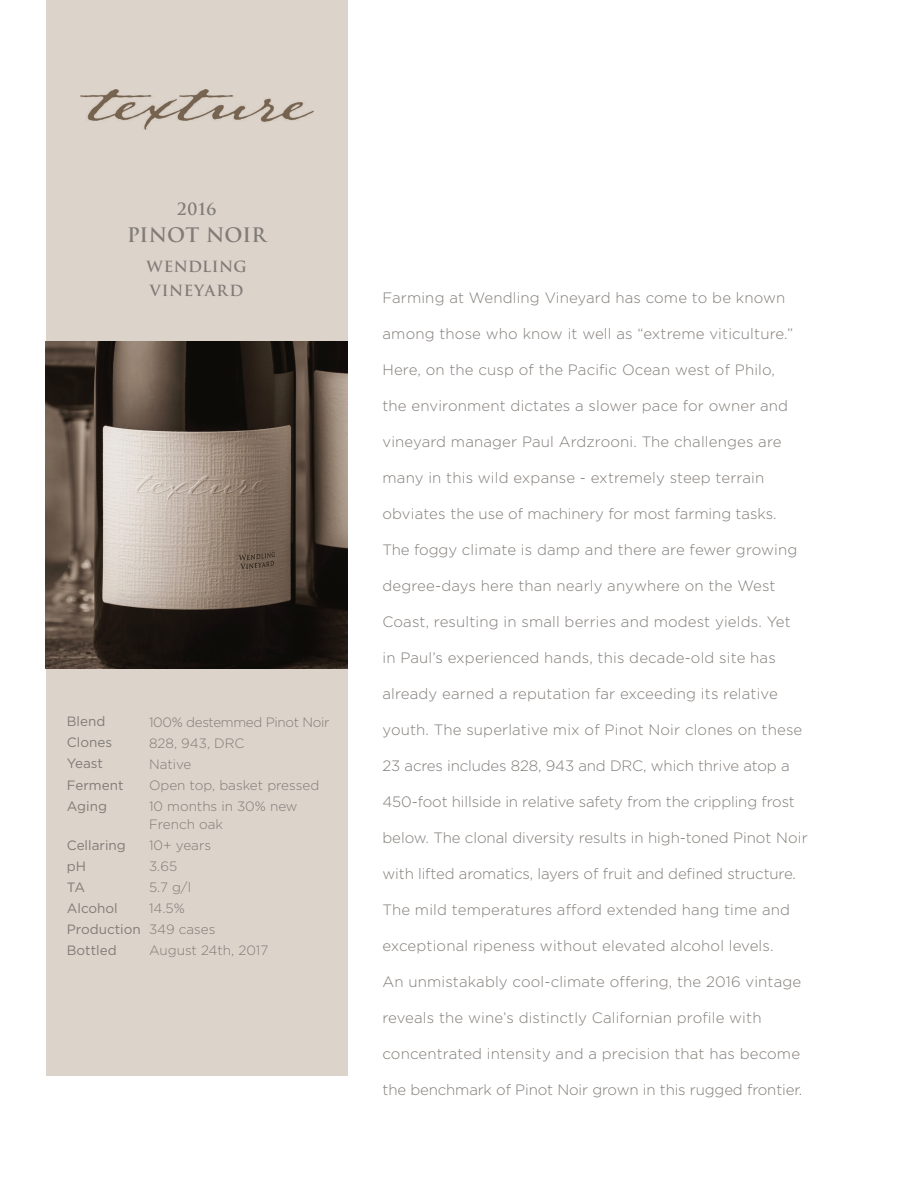
<style>
.page{position:relative;width:918px;height:1188px;background:#fff}
.page>*{position:absolute;margin:0;border:0;box-sizing:border-box;transform-origin:0 0}
.t1{font:700 19.5px "Trajan Pro";letter-spacing:-.005em;color:#817c78}
.t2{font:700 16.5px "Trajan Pro";color:#817c78}
.t3{font:300 15px "Gotham";letter-spacing:.01em;color:#817c78}
.t4{font:300 15px "Gotham";letter-spacing:-.01em;color:#817c78}
.t5{font:700 15px/24px "Trajan Pro";letter-spacing:.035em;color:#817c78}
.t6{font:300 13.5px/21px "Gotham";color:#817c78}
.t7{font:13.5px/21px "Gotham";color:#817c78}
</style>
<div class="page">
<div style="left:46px;top:0;width:301px;height:1076px;background:#dcd3ca"></div>
<img style="left:80px;top:90px;width:233px;height:39px">
<img style="left:46px;top:341px;width:301px;height:328px">
<p class="t2" style="left:177px;top:199px;width:41px">2016</p>
<h1 class="t1" style="left:127px;top:223px;width:141px">PINOT NOIR</h1>
<p class="t5" style="left:146px;top:255px;width:102px">WENDLING<br>VINEYARD</p>
<p class="t7" style="left:67px;top:711px;width:58px">Blend<br>Clones<br>Yeast<br>Ferment<br>Aging</p>
<p class="t7" style="left:67px;top:834px;width:75px">Cellaring pH<br>TA<br>Alcohol<br>Production<br>Bottled</p>
<p class="t6" style="left:149px;top:711px;width:182px">100% destemmed Pinot Noir<br>828, 943, DRC<br>Native<br>Open top, basket pressed<br>10 months in 30% new</p>
<p class="t6" style="left:149px;top:813px;width:121px">French oak<br>10+ years<br>3.65<br>5.7 g/l<br>14.5%<br>349 cases<br>August 24th, 2017</p>
<p class="t3" style="left:383px;top:290px;width:404px">Farming at Wendling Vineyard has come to be known</p>
<p class="t3" style="left:383px;top:326px;width:412px">among those who know it well as “extreme viticulture.”</p>
<p class="t3" style="left:383px;top:362px;width:394px">Here, on the cusp of the Pacific Ocean west of Philo,</p>
<p class="t3" style="left:383px;top:398px;width:407px">the environment dictates a slower pace for owner and</p>
<p class="t3" style="left:383px;top:434px;width:401px">vineyard manager Paul Ardzrooni. The challenges are</p>
<p class="t3" style="left:383px;top:470px;width:383px">many in this wild expanse - extremely steep terrain</p>
<p class="t3" style="left:383px;top:506px;width:396px">obviates the use of machinery for most farming tasks.</p>
<p class="t3" style="left:383px;top:542px;width:416px">The foggy climate is damp and there are fewer growing</p>
<p class="t3" style="left:383px;top:578px;width:395px">degree-days here than nearly anywhere on the West</p>
<p class="t3" style="left:383px;top:614px;width:410px">Coast, resulting in small berries and modest yields. Yet</p>
<p class="t3" style="left:383px;top:650px;width:395px">in Paul’s experienced hands, this decade-old site has</p>
<p class="t3" style="left:383px;top:686px;width:397px">already earned a reputation far exceeding its relative</p>
<p class="t3" style="left:383px;top:722px;width:421px">youth. The superlative mix of Pinot Noir clones on these</p>
<p class="t4" style="left:383px;top:758px;width:409px">23 acres includes 828, 943 and DRC, which thrive atop a</p>
<p class="t4" style="left:383px;top:794px;width:414px">450-foot hillside in relative safety from the crippling frost</p>
<p class="t3" style="left:383px;top:830px;width:427px">below. The clonal diversity results in high-toned Pinot Noir</p>
<p class="t4" style="left:383px;top:866px;width:415px">with lifted aromatics, layers of fruit and defined structure.</p>
<p class="t3" style="left:383px;top:902px;width:409px">The mild temperatures afford extended hang time and</p>
<p class="t3" style="left:383px;top:938px;width:393px">exceptional ripeness without elevated alcohol levels.</p>
<p class="t3" style="left:383px;top:974px;width:420px">An unmistakably cool-climate offering, the 2016 vintage</p>
<p class="t3" style="left:383px;top:1010px;width:381px">reveals the wine’s distinctly Californian profile with</p>
<p class="t3" style="left:383px;top:1046px;width:419px">concentrated intensity and a precision that has become</p>
<p class="t4" style="left:383px;top:1082px;width:421px">the benchmark of Pinot Noir grown in this rugged frontier.</p>
</div>
